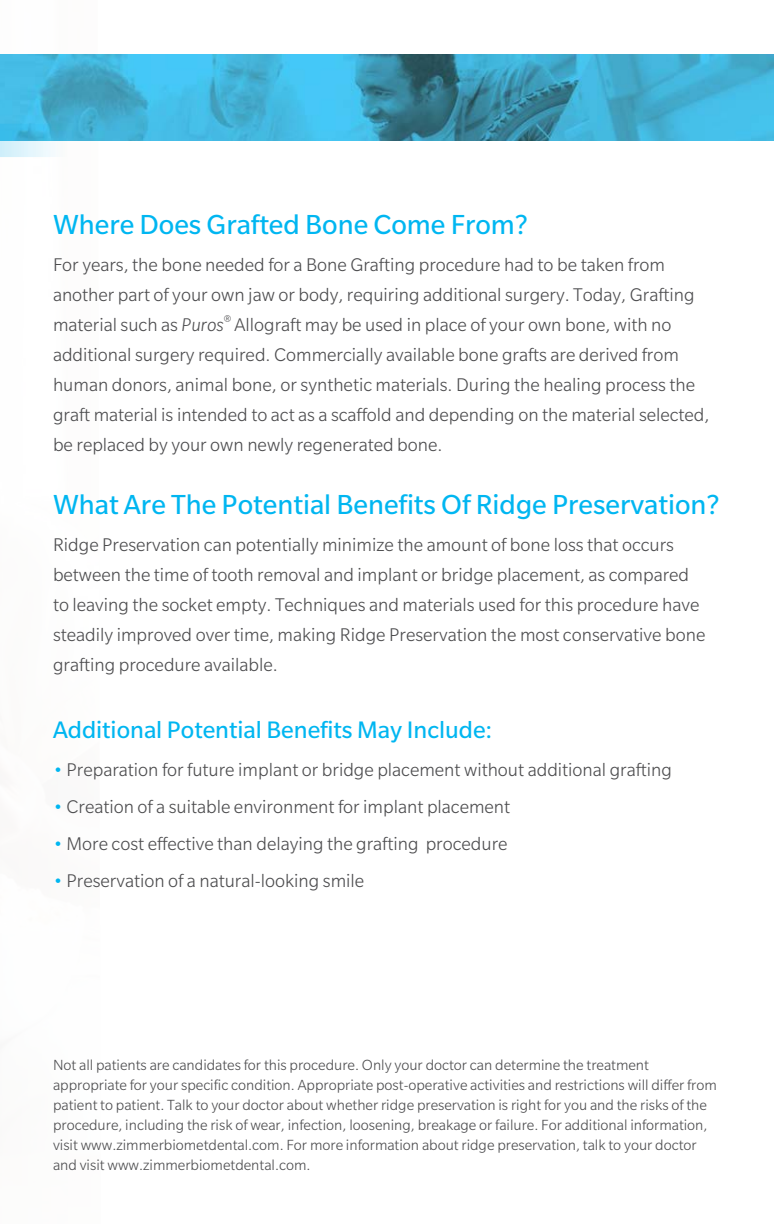
<style>
.page{position:relative;width:774px;height:1224px;background:#fff}
.page>*{position:absolute;margin:0;border:0;box-sizing:border-box;transform-origin:0 0}
.t1{font:30px "Slate Pro";color:#00b6f1}
.t2{font:26px "Slate Pro";color:#00b6f1}
.t3{font:300 20px/30px "Slate Pro";color:#4d4d4f}
.t4{font:300 16px/20px "Slate Pro";color:#4d4d4f}
.s1{font-style:italic}
.s2{color:#00b6f1}
</style>
<div class="page">
<img style="left:0;top:54px;width:774px;height:87px">
<svg style="left:0;top:124px;width:68px;height:33px"></svg>
<h1 class="t1" style="left:53px;top:208px;width:476px">Where Does Grafted Bone Come From?</h1>
<p class="t3" style="left:53px;top:249px;width:658px">For years, the bone needed for a Bone Grafting procedure had to be taken from another part of your own jaw or body, requiring additional surgery. Today, Grafting material such as <span class="s1">Puros</span><sup>®</sup> Allograft may be used in place of your own bone, with no additional surgery required. Commercially available bone grafts are derived from human donors, animal bone, or synthetic materials. During the healing process the graft material is intended to act as a scaffold and depending on the material selected, be replaced by your own newly regenerated bone.</p>
<h1 class="t1" style="left:53px;top:489px;width:668px">What Are The Potential Benefits Of Ridge Preservation?</h1>
<p class="t3" style="left:53px;top:530px;width:654px">Ridge Preservation can potentially minimize the amount of bone loss that occurs between the time of tooth removal and implant or bridge placement, as compared to leaving the socket empty. Techniques and materials used for this procedure have steadily improved over time, making Ridge Preservation the most conservative bone grafting procedure available.</p>
<h2 class="t2" style="left:53px;top:717px;width:441px">Additional Potential Benefits May Include:</h2>
<p class="t3" style="left:53px;top:754px;width:621px"><span class="s2">•</span> Preparation for future implant or bridge placement without additional grafting</p>
<p class="t3" style="left:53px;top:791px;width:459px"><span class="s2">•</span> Creation of a suitable environment for implant placement</p>
<p class="t3" style="left:53px;top:829px;width:456px"><span class="s2">•</span> More cost effective than delaying the grafting procedure</p>
<p class="t3" style="left:53px;top:866px;width:313px"><span class="s2">•</span> Preservation of a natural-looking smile</p>
<p class="t4" style="left:53px;top:1055px;width:665px">Not all patients are candidates for this procedure. Only your doctor can determine the treatment appropriate for your specific condition. Appropriate post-operative activities and restrictions will differ from patient to patient. Talk to your doctor about whether ridge preservation is right for you and the risks of the procedure, including the risk of wear, infection, loosening, breakage or failure. For additional information, visit www.zimmerbiometdental.com. For more information about ridge preservation, talk to your doctor and visit www.zimmerbiometdental.com.</p>
</div>
